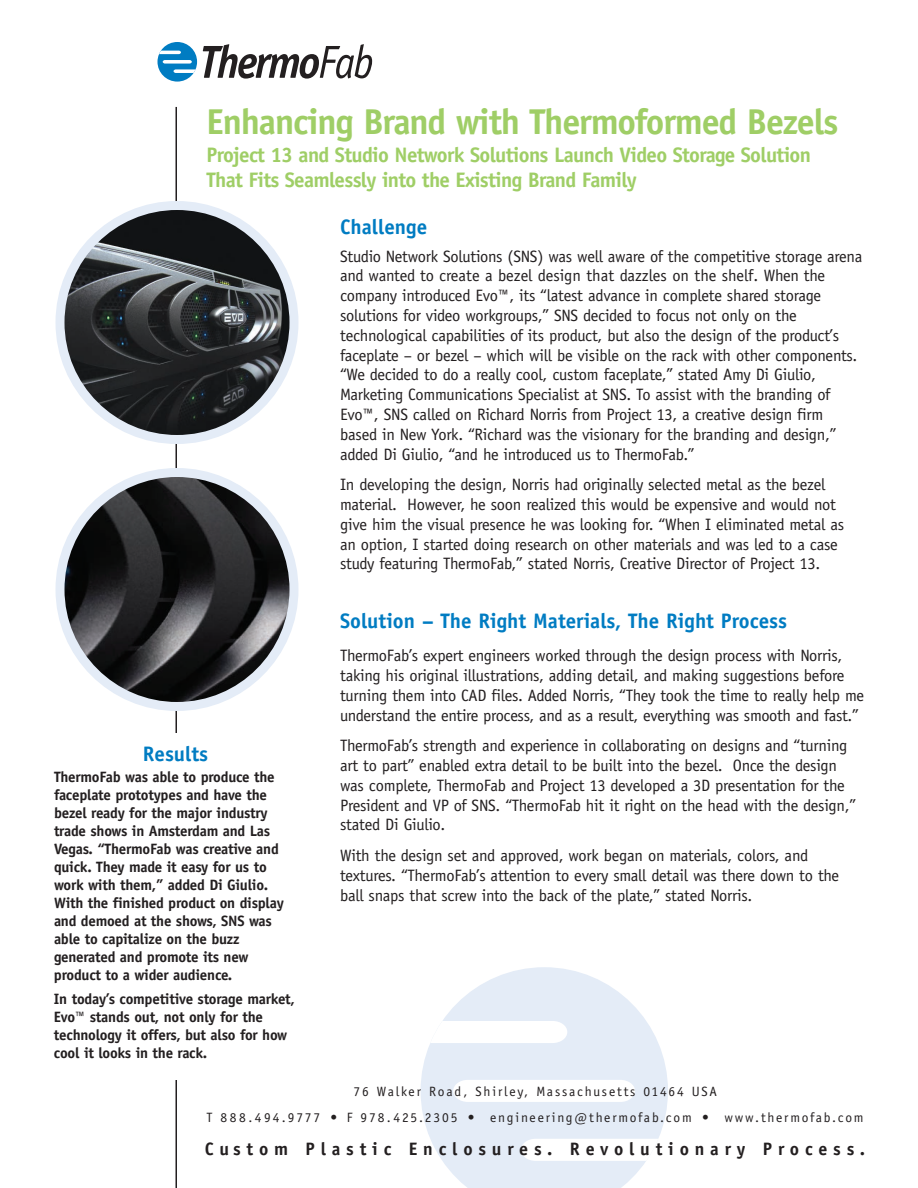
<style>
.page{position:relative;width:918px;height:1188px;background:#fff}
.page>*{position:absolute;margin:0;border:0;box-sizing:border-box;transform-origin:0 0}
.t1{font:700 36px "Officina Sans";letter-spacing:-.035em;color:#9fce66}
.t2{font:700 21px/25.2px "Officina Sans";letter-spacing:-.035em;color:#9fce66}
.t3{font:700 21px "Officina Sans";color:#007cc2}
.t4{font:700 18px "Officina Sans";letter-spacing:.32em;color:#231f20}
.t5{font:16.5px/19.8px "Officina Sans";letter-spacing:-.015em;color:#231f20}
.t6{font:700 15px/18px "Officina Sans";letter-spacing:-.015em;color:#231f20}
.t7{font:13.5px/25.5px "Officina Sans";letter-spacing:.135em;color:#231f20;text-align:center}
</style>
<div class="page">
<svg style="left:203px;top:44px;width:169px;height:35px"></svg>
<div style="left:158px;top:42px;width:39px;height:40px;background:#007cc2;border-radius:50%"></div>
<svg style="left:159px;top:51px;width:22px;height:3px"></svg>
<svg style="left:163px;top:60px;width:34px;height:13px"></svg>
<hr style="left:175px;top:107px;width:2px;height:1081px;background:#231f20">
<svg style="left:56px;top:201px;width:242px;height:243px"></svg>
<svg style="left:56px;top:468px;width:242px;height:243px"></svg>
<svg style="left:421px;top:967px;width:247px;height:221px;fill:#e4ecf7"></svg>
<svg style="left:421px;top:1021px;width:146px;height:22px"></svg>
<svg style="left:453px;top:1080px;width:182px;height:22px"></svg>
<svg style="left:521px;top:1139px;width:147px;height:22px"></svg>
<h1 class="t1" style="left:207px;top:108px;width:634px">Enhancing Brand with Thermoformed Bezels</h1>
<p class="t2" style="left:207px;top:144px;width:606px">Project 13 and Studio Network Solutions Launch Video Storage Solution<br>That Fits Seamlessly into the Existing Brand Family</p>
<p class="t3" style="left:340px;top:219px;width:89px">Challenge</p>
<p class="t5" style="left:340px;top:247px;width:524px">Studio Network Solutions (SNS) was well aware of the competitive storage arena and wanted to create a bezel design that dazzles on the shelf. When the company introduced Evo™, its “latest advance in complete shared storage solutions for video workgroups,” SNS decided to focus not only on the technological capabilities of its product, but also the design of the product’s faceplate – or bezel – which will be visible on the rack with other components. “We decided to do a really cool, custom faceplate,” stated Amy Di Giulio, Marketing Communications Specialist at SNS. To assist with the branding of Evo™, SNS called on Richard Norris from Project 13, a creative design firm based in New York. “Richard was the visionary for the branding and design,” added Di Giulio, “and he introduced us to ThermoFab.”</p>
<p class="t5" style="left:340px;top:476px;width:506px">In developing the design, Norris had originally selected metal as the bezel material. However, he soon realized this would be expensive and would not give him the visual presence he was looking for. “When I eliminated metal as an option, I started doing research on other materials and was led to a case study featuring ThermoFab,” stated Norris, Creative Director of Project 13.</p>
<p class="t3" style="left:340px;top:613px;width:448px">Solution – The Right Materials, The Right Process</p>
<p class="t5" style="left:340px;top:647px;width:526px">ThermoFab’s expert engineers worked through the design process with Norris, taking his original illustrations, adding detail, and making suggestions before turning them into CAD files. Added Norris, “They took the time to really help me understand the entire process, and as a result, everything was smooth and fast.”</p>
<p class="t5" style="left:340px;top:737px;width:518px">ThermoFab’s strength and experience in collaborating on designs and “turning art to part” enabled extra detail to be built into the bezel. Once the design was complete, ThermoFab and Project 13 developed a 3D presentation for the President and VP of SNS. “ThermoFab hit it right on the head with the design,” stated Di Giulio.</p>
<p class="t5" style="left:340px;top:847px;width:501px">With the design set and approved, work began on materials, colors, and textures. “ThermoFab’s attention to every small detail was there down to the ball snaps that screw into the back of the plate,” stated Norris.</p>
<p class="t3" style="left:143px;top:746px;width:67px">Results</p>
<p class="t6" style="left:54px;top:769px;width:232px">ThermoFab was able to produce the faceplate prototypes and have the bezel ready for the major industry trade shows in Amsterdam and Las<br>Vegas. “ThermoFab was creative and quick. They made it easy for us to work with them,” added Di Giulio.<br>With the finished product on display and demoed at the shows, SNS was able to capitalize on the buzz generated and promote its new product to a wider audience.</p>
<p class="t6" style="left:54px;top:991px;width:242px">In today’s competitive storage market, Evo™ stands out, not only for the technology it offers, but also for how cool it looks in the rack.</p>
<p class="t7" style="left:207px;top:1080px;width:659px">76 Walker Road, Shirley, Massachusetts 01464 USA<br>T 888.494.9777 • F 978.425.2305 • engineering@thermofab.com • www.thermofab.com</p>
<p class="t4" style="left:205px;top:1142px;width:662px">Custom Plastic Enclosures. Revolutionary Process.</p>
</div>
